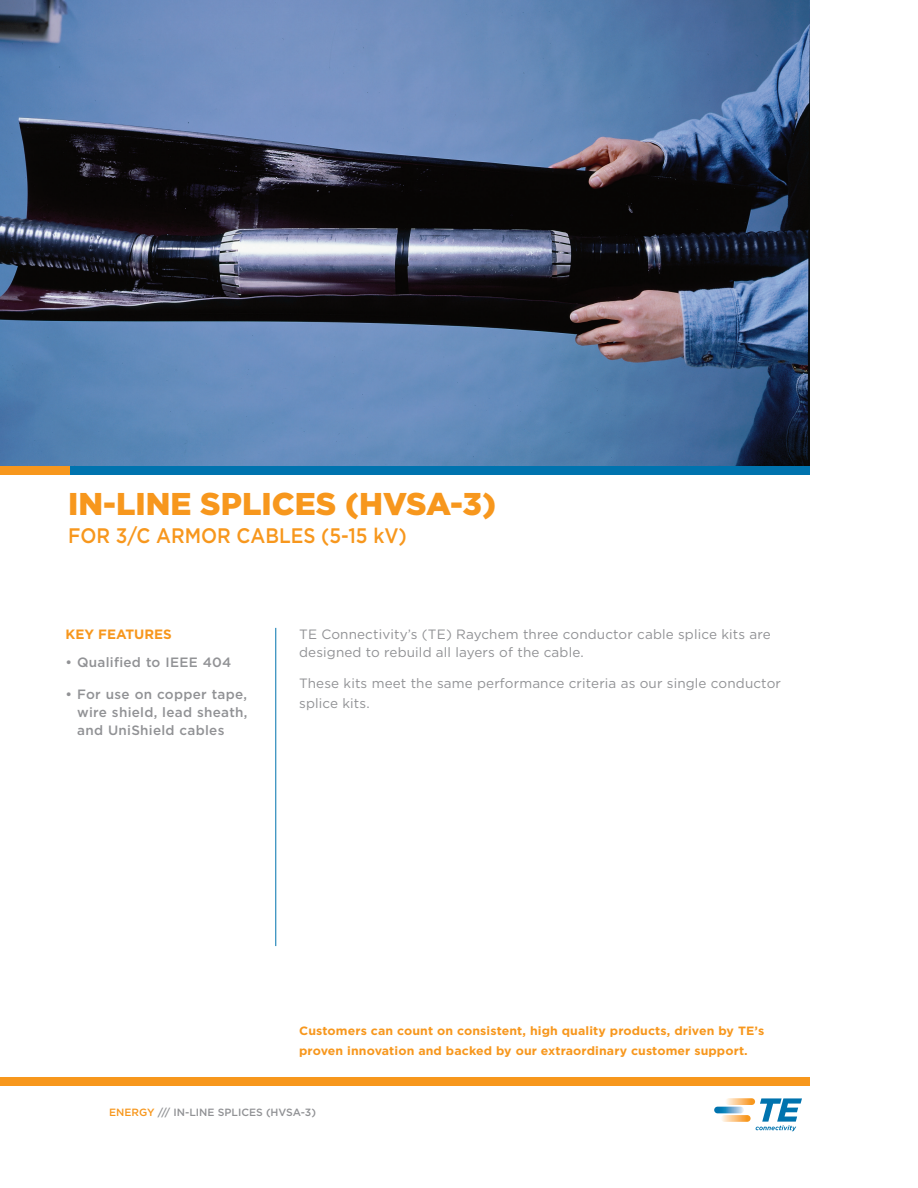
<style>
.page{position:relative;width:918px;height:1188px;background:#fff}
.page>*{position:absolute;margin:0;border:0;box-sizing:border-box;transform-origin:0 0}
.Cover_-_Main_Headlin{font:900 31.5px "Gotham";color:#f7971d}
.a_RAYCHEM_product{font:500 21px "Gotham";color:#f7971d;scale:.9 1}
.Main_Body_Copy{font:13.5px/18px "Gotham";letter-spacing:.01em;color:#919295}
.Key_Features_-_Bulle{font:500 13.5px/18px "Gotham";letter-spacing:.02em;color:#919295;text-align:justify}
.KEY_FEATURE__TITLE{font:700 13.5px "Gotham";color:#f7971d}
.Cover_-_Closing_Copy{font:700 12px/19.5px "Gotham";letter-spacing:.01em;color:#f7971d}
.B_Footer_Info{font:500 10.5px "Gotham";color:#919295}
.s1{color:#f7971d}
</style>
<div class="page">
<img style="left:0;top:0;width:810px;height:467px">
<hr style="left:275px;top:628px;width:1px;height:318px;background:#0073ae">
<div style="left:0;top:467px;width:70px;height:8px;background:#f7971d"></div>
<div style="left:70px;top:467px;width:740px;height:8px;background:#0073ae"></div>
<div style="left:0;top:1077px;width:810px;height:8px;background:#f7971d"></div>
<svg style="left:725px;top:1098px;width:30px;height:7px"></svg>
<svg style="left:721px;top:1115px;width:30px;height:7px"></svg>
<svg style="left:714px;top:1107px;width:30px;height:6px"></svg>
<svg style="left:756px;top:1098px;width:46px;height:33px"></svg>
<p class="Cover_-_Main_Headlin" style="left:68px;top:482px;width:429px">IN-LINE SPLICES (HVSA-3)</p>
<p class="a_RAYCHEM_product" style="left:68px;top:522px;width:378px">FOR 3/C ARMOR CABLES (5-15 kV)</p>
<p class="KEY_FEATURE__TITLE" style="left:66px;top:625px;width:108px">KEY FEATURES</p>
<p class="Main_Body_Copy" style="left:299px;top:625px;width:473px">TE Connectivity’s (TE) Raychem three conductor cable splice kits are designed to rebuild all layers of the cable.</p>
<p class="Main_Body_Copy" style="left:299px;top:673px;width:483px;line-height:19.5px">These kits meet the same performance criteria as our single conductor splice kits.</p>
<p class="Key_Features_-_Bulle" style="left:66px;top:653px;width:167px">• Qualified to IEEE 404</p>
<p class="Key_Features_-_Bulle" style="left:77px;top:685px;width:172px;text-indent:-12px">• For use on copper tape, wire shield, lead sheath, and UniShield cables</p>
<p class="Cover_-_Closing_Copy" style="left:299px;top:1021px;width:467px">Customers can count on consistent, high quality products, driven by TE’s proven innovation and backed by our extraordinary customer support.</p>
<p class="B_Footer_Info" style="left:109px;top:1105px;width:208px"><span class="s1">ENERGY</span> /// IN-LINE SPLICES (HVSA-3)</p>
</div>
